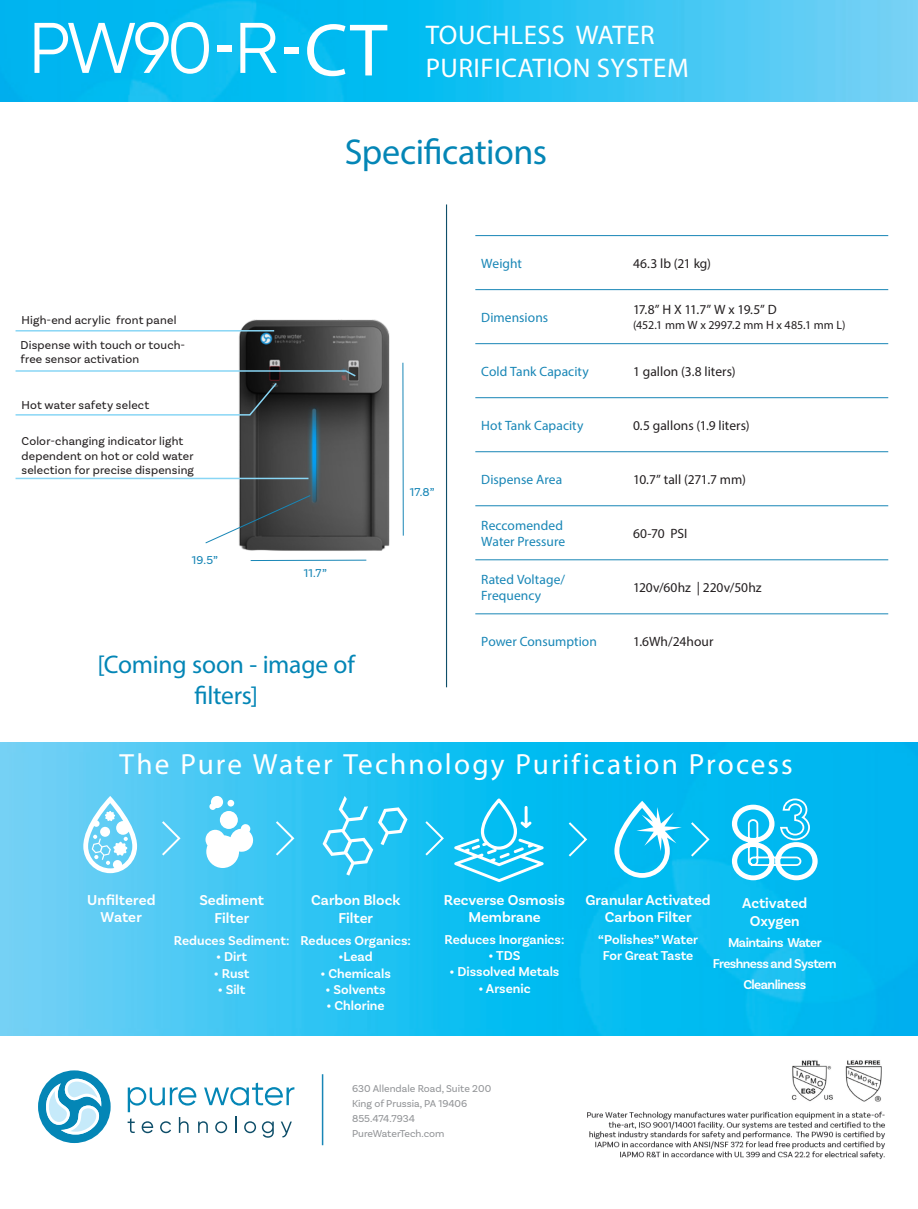
<style>
.page{position:relative;width:918px;height:1209px;background:#fff}
.page>*{position:absolute;margin:0;border:0;box-sizing:border-box;transform-origin:0 0}
.BasicSansGilHeaders{font:75px "Myriad Pro";color:#fff}
.t1{font:36px "Myriad Pro";letter-spacing:-.01em;color:#0486b6}
.t2{font:29.25px "Myriad Pro";letter-spacing:.07em;color:#fff}
.t3{font:27px "Myriad Pro";letter-spacing:.02em;color:#fff}
.t4{font:25.5px "Myriad Pro";letter-spacing:-.01em;color:#0486b6}
.Page2InfoPanel{font:600 15px/16.8px "Basic Sans";color:#fff;text-align:center}
.Page2InfoPanel-2{font:600 13.5px "Basic Sans";color:#fff}
.t5{font:13.5px "Myriad Pro";color:#231f20}
.t6{font:13.5px/16.2px "Myriad Pro";letter-spacing:.005em;color:#1886b6}
.Page2InfoPanel-3{font:600 13.5px/21px "Basic Sans";letter-spacing:-.04em;color:#fff;text-align:center}
.BasicSansGilHeaders-2{font:12px/14.4px "Basic Sans";letter-spacing:.015em;color:#231f20}
.t7{font:12px "Myriad Pro";color:#231f20}
.t8{font:12px "Basic Sans";color:#1886b6}
.AdressBlock{font:10.5px "Basic Sans";color:#939598}
</style>
<div class="page">
<img style="left:0;top:742px;width:918px;height:293px">
<img style="left:0;top:0;width:918px;height:102px">
<hr style="left:475px;top:235px;width:152px;height:1px;background:#1886b6">
<hr style="left:627px;top:235px;width:261px;height:1px;background:#1886b6">
<hr style="left:475px;top:289px;width:152px;height:1px;background:#1886b6">
<hr style="left:627px;top:289px;width:261px;height:1px;background:#1886b6">
<hr style="left:475px;top:343px;width:152px;height:1px;background:#1886b6">
<hr style="left:627px;top:343px;width:261px;height:1px;background:#1886b6">
<hr style="left:475px;top:397px;width:152px;height:1px;background:#1886b6">
<hr style="left:627px;top:397px;width:261px;height:1px;background:#1886b6">
<hr style="left:475px;top:451px;width:152px;height:1px;background:#1886b6">
<hr style="left:627px;top:451px;width:261px;height:1px;background:#1886b6">
<hr style="left:475px;top:559px;width:152px;height:1px;background:#1886b6">
<hr style="left:627px;top:559px;width:261px;height:1px;background:#1886b6">
<hr style="left:475px;top:613px;width:152px;height:1px;background:#1886b6">
<hr style="left:627px;top:613px;width:261px;height:1px;background:#1886b6">
<hr style="left:475px;top:505px;width:152px;height:1px;background:#1886b6">
<hr style="left:627px;top:505px;width:261px;height:1px;background:#1886b6">
<hr style="left:446px;top:204px;width:1px;height:483px;background:#0e4e69">
<hr style="left:322px;top:1074px;width:1px;height:71px;background:#1886b6">
<div style="left:38px;top:1070px;width:73px;height:72px;background:#0486b6;border-radius:50%"></div>
<svg style="left:45px;top:1077px;width:56px;height:57px"></svg>
<svg style="left:128px;top:1082px;width:166px;height:55px"></svg>
<div style="left:218px;top:45px;width:14px;height:7px;background:#fff"></div>
<svg style="left:35px;top:22px;width:174px;height:52px"></svg>
<svg style="left:240px;top:23px;width:37px;height:50px"></svg>
<div style="left:285px;top:47px;width:14px;height:6px;background:#fff"></div>
<hr style="left:251px;top:559px;width:115px;height:2px;background:#1886b6">
<img style="left:235px;top:296px;width:213px;height:263px">
<svg style="left:205px;top:494px;width:106px;height:50px"></svg>
<svg style="left:323px;top:795px;width:85px;height:80px;background:#41caf4"></svg>
<svg style="left:83px;top:795px;width:54px;height:78px"></svg>
<svg style="left:206px;top:823px;width:48px;height:44px"></svg>
<div style="left:220px;top:810px;width:18px;height:18px;background:#fff;border-radius:50%"></div>
<svg style="left:209px;top:795px;width:14px;height:14px"></svg>
<div style="left:228px;top:799px;width:6px;height:7px;background:#fff;border-radius:50%"></div>
<svg style="left:614px;top:800px;width:68px;height:77px"></svg>
<svg style="left:160px;top:819px;width:22px;height:38px"></svg>
<svg style="left:274px;top:819px;width:22px;height:38px"></svg>
<svg style="left:423px;top:819px;width:22px;height:38px"></svg>
<svg style="left:567px;top:820px;width:22px;height:38px"></svg>
<svg style="left:689px;top:820px;width:22px;height:38px"></svg>
<svg style="left:454px;top:798px;width:90px;height:84px;background:#33c9f3"></svg>
<svg style="left:731px;top:797px;width:88px;height:84px"></svg>
<hr style="left:16px;top:330px;width:258px;height:1px;background:#89d6f5">
<svg style="left:15px;top:369px;width:342px;height:47px"></svg>
<hr style="left:16px;top:477px;width:293px;height:2px;background:#89d6f5">
<img style="left:587px;top:1060px;width:298px;height:100px">
<p class="BasicSansGilHeaders" style="left:304px;top:4px;width:84px">CT</p>
<p class="t3" style="left:426px;top:19px;width:231px">TOUCHLESS WATER</p>
<p class="t3" style="left:426px;top:51px;width:265px">PURIFICATION SYSTEM</p>
<p class="t1" style="left:345px;top:130px;width:204px">Specifications</p>
<p class="BasicSansGilHeaders-2" style="left:22px;top:313px;width:156px">High-end acrylic front panel</p>
<p class="BasicSansGilHeaders-2" style="left:21px;top:337px;width:166px">Dispense with touch or touch&shy;free sensor activation</p>
<p class="BasicSansGilHeaders-2" style="left:22px;top:398px;width:129px">Hot water safety select</p>
<p class="BasicSansGilHeaders-2" style="left:22px;top:434px;width:174px">Color-changing indicator light dependent on hot or cold water selection for precise dispensing</p>
<p class="t8" style="left:192px;top:553px;width:28px">19.5”</p>
<p class="t8" style="left:304px;top:566px;width:25px">11.7”</p>
<p class="t4" style="left:98px;top:648px;width:259px">[Coming soon - image of</p>
<p class="t4" style="left:194px;top:679px;width:65px">filters]</p>
<p class="t8" style="left:410px;top:484px;width:26px">17.8”</p>
<p class="t6" style="left:481px;top:255px;width:42px">Weight</p>
<p class="t5" style="left:633px;top:255px;width:80px">46.3 lb (21 kg)</p>
<p class="t6" style="left:481px;top:309px;width:68px">Dimensions</p>
<p class="t5" style="left:633px;top:301px;width:145px">17.8” H X 11.7” W x 19.5” D</p>
<p class="t7" style="left:633px;top:318px;width:214px">(452.1 mm W x 2997.2 mm H x 485.1 mm L)</p>
<p class="t6" style="left:481px;top:363px;width:109px">Cold Tank Capacity</p>
<p class="t5" style="left:633px;top:363px;width:104px">1 gallon (3.8 liters)</p>
<p class="t6" style="left:481px;top:417px;width:104px">Hot Tank Capacity</p>
<p class="t5" style="left:633px;top:417px;width:118px">0.5 gallons (1.9 liters)</p>
<p class="t6" style="left:481px;top:471px;width:82px">Dispense Area</p>
<p class="t5" style="left:633px;top:471px;width:114px">10.7” tall (271.7 mm)</p>
<p class="t6" style="left:481px;top:517px;width:85px">Reccomended<br>Water Pressure</p>
<p class="t5" style="left:633px;top:525px;width:56px">60-70 PSI</p>
<p class="t6" style="left:481px;top:571px;width:85px">Rated Voltage/<br>Frequency</p>
<p class="t5" style="left:633px;top:579px;width:130px">120v/60hz | 220v/50hz</p>
<p class="t6" style="left:481px;top:633px;width:117px">Power Consumption</p>
<p class="t5" style="left:633px;top:633px;width:82px">1.6Wh/24hour</p>
<p class="t2" style="left:120px;top:746px;width:674px">The Pure Water Technology Purification Process</p>
<p class="Page2InfoPanel" style="left:87px;top:891px;width:70px">Unfiltered</p>
<p class="Page2InfoPanel" style="left:101px;top:908px;width:43px">Water</p>
<p class="Page2InfoPanel" style="left:199px;top:891px;width:66px">Sediment</p>
<p class="Page2InfoPanel" style="left:215px;top:909px;width:36px">Filter</p>
<p class="Page2InfoPanel-2" style="left:174px;top:932px;width:117px">Reduces Sediment:</p>
<p class="Page2InfoPanel-2" style="left:216px;top:948px;width:32px">• Dirt</p>
<p class="Page2InfoPanel-2" style="left:214px;top:964px;width:37px">• Rust</p>
<p class="Page2InfoPanel-2" style="left:218px;top:981px;width:29px">• Silt</p>
<p class="Page2InfoPanel" style="left:311px;top:891px;width:91px">Carbon Block</p>
<p class="Page2InfoPanel" style="left:339px;top:909px;width:36px">Filter</p>
<p class="Page2InfoPanel-2" style="left:300px;top:932px;width:112px">Reduces Organics:</p>
<p class="Page2InfoPanel-2" style="left:339px;top:948px;width:36px">•Lead</p>
<p class="Page2InfoPanel-2" style="left:320px;top:964px;width:72px">• Chemicals</p>
<p class="Page2InfoPanel-2" style="left:326px;top:981px;width:62px">• Solvents</p>
<p class="Page2InfoPanel-2" style="left:327px;top:997px;width:60px">• Chlorine</p>
<p class="Page2InfoPanel" style="left:444px;top:891px;width:123px">Recverse Osmosis<br>Membrane</p>
<p class="Page2InfoPanel-2" style="left:445px;top:931px;width:121px">Reduces Inorganics:</p>
<p class="Page2InfoPanel-2" style="left:489px;top:947px;width:33px">• TDS</p>
<p class="Page2InfoPanel-2" style="left:450px;top:963px;width:111px">• Dissolved Metals</p>
<p class="Page2InfoPanel-2" style="left:478px;top:979px;width:54px">• Arsenic</p>
<p class="Page2InfoPanel" style="left:586px;top:891px;width:127px">Granular Activated</p>
<p class="Page2InfoPanel" style="left:605px;top:908px;width:88px">Carbon Filter</p>
<p class="Page2InfoPanel-2" style="left:598px;top:931px;width:101px">“Polishes” Water</p>
<p class="Page2InfoPanel-2" style="left:603px;top:947px;width:92px">For Great Taste</p>
<p class="Page2InfoPanel" style="left:742px;top:894px;width:67px">Activated</p>
<p class="Page2InfoPanel" style="left:750px;top:912px;width:51px">Oxygen</p>
<p class="Page2InfoPanel-3" style="left:713px;top:932px;width:125px">Maintains Water<br>Freshness and System<br>Cleanliness</p>
<p class="AdressBlock" style="left:352px;top:1082px;width:141px">630 Allendale Road, Suite 200</p>
<p class="AdressBlock" style="left:352px;top:1097px;width:117px">King of Prussia, PA 19406</p>
<p class="AdressBlock" style="left:352px;top:1112px;width:64px">855.474.7934</p>
<p class="AdressBlock" style="left:352px;top:1127px;width:94px">PureWaterTech.com</p>
</div>
